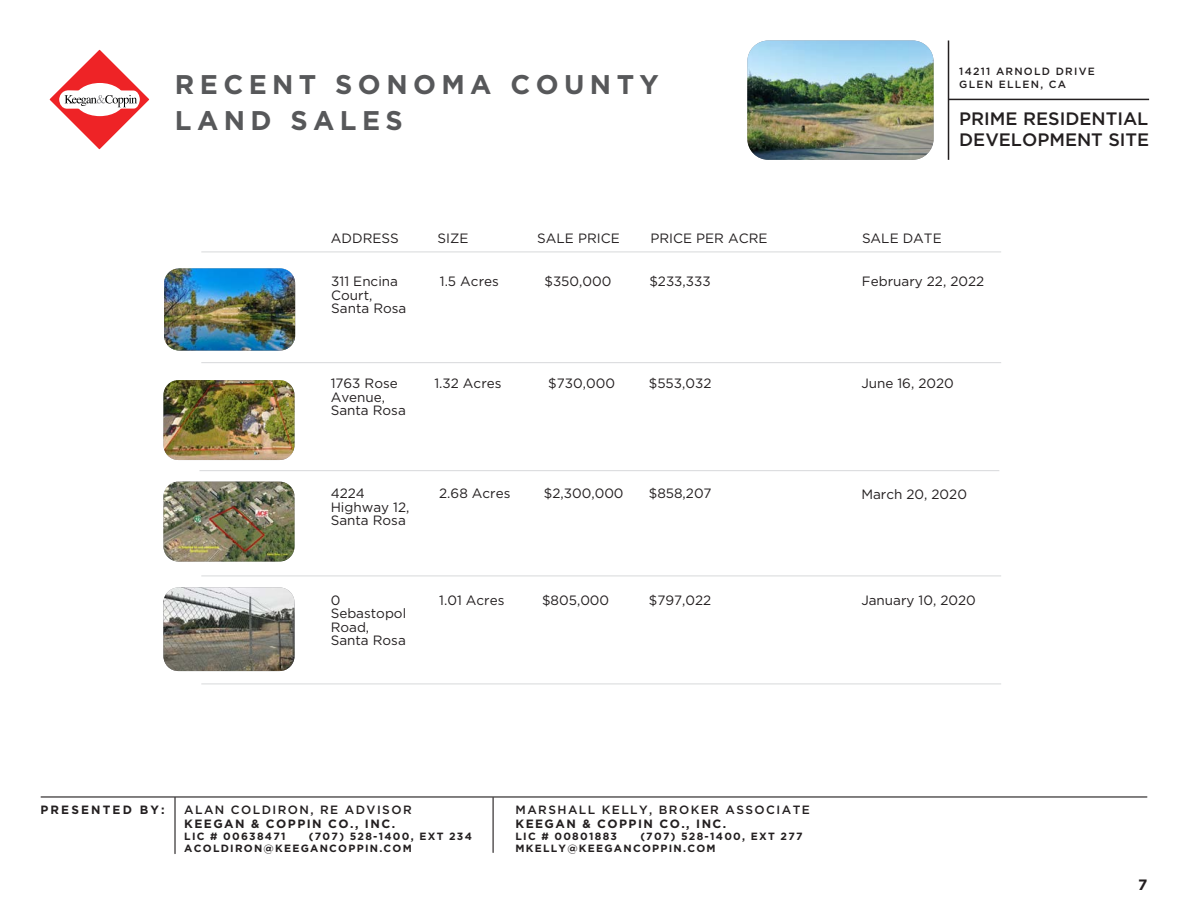
<style>
.page{position:relative;width:1188px;height:918px;background:#fff}
.page>*{position:absolute;margin:0;border:0;box-sizing:border-box;transform-origin:0 0}
._18_19_Goth_Bold{font:700 27px "Gotham";letter-spacing:.2em;color:#57585a}
.t1{font:500 18px/21px "Gotham";color:#231f20}
.t2{font:700 15px "Gotham";color:#231f20}
._7_9_Times_Reg{font:13.5px/13.5px "Gotham";color:#231f20}
.t3{font:500 12px "Gotham";letter-spacing:.12em;color:#231f20}
.t4{font:700 12px "Gotham";letter-spacing:.12em;color:#231f20}
.t5{font:700 12px "Gotham";letter-spacing:.18em;color:#231f20}
.t6{font:700 10.5px/12px "Gotham";letter-spacing:.12em;color:#231f20}
.t7{font:500 10.5px/12.6px "Gotham";letter-spacing:.12em;color:#231f20}
</style>
<div class="page">
<hr style="left:201px;top:251px;width:800px;height:1px;background:#dcdddf">
<hr style="left:201px;top:575px;width:800px;height:1px;background:#dcdddf">
<hr style="left:201px;top:362px;width:800px;height:1px;background:#dcdddf">
<hr style="left:201px;top:683px;width:800px;height:1px;background:#dcdddf">
<img style="left:163px;top:380px;width:132px;height:80px">
<img style="left:163px;top:482px;width:132px;height:80px">
<img style="left:163px;top:587px;width:132px;height:84px">
<hr style="left:199px;top:470px;width:800px;height:1px;background:#dcdddf">
<img style="left:164px;top:268px;width:131px;height:82px">
<hr style="left:949px;top:99px;width:200px;height:1px;background:#231f20">
<hr style="left:948px;top:40px;width:1px;height:120px;background:#231f20">
<img style="left:747px;top:40px;width:187px;height:120px">
<svg style="left:50px;top:50px;width:99px;height:99px"></svg>
<hr style="left:493px;top:798px;width:1px;height:54px;background:#231f20">
<hr style="left:41px;top:796px;width:1106px;height:2px;background:#231f20">
<hr style="left:174px;top:798px;width:2px;height:56px;background:#231f20">
<p class="_18_19_Goth_Bold" style="left:175px;top:68px;width:485px">RECENT SONOMA COUNTY</p>
<p class="_18_19_Goth_Bold" style="left:175px;top:104px;width:229px">LAND SALES</p>
<p class="t7" style="left:959px;top:65px;width:137px">14211 ARNOLD DRIVE<br>GLEN ELLEN, CA</p>
<h2 class="t1" style="left:959px;top:108px;width:192px">PRIME RESIDENTIAL<br>DEVELOPMENT SITE</h2>
<p class="_7_9_Times_Reg" style="left:331px;top:232px;width:69px">ADDRESS</p>
<p class="_7_9_Times_Reg" style="left:438px;top:232px;width:32px">SIZE</p>
<p class="_7_9_Times_Reg" style="left:537px;top:232px;width:84px">SALE PRICE</p>
<p class="_7_9_Times_Reg" style="left:651px;top:232px;width:119px">PRICE PER ACRE</p>
<p class="_7_9_Times_Reg" style="left:862px;top:232px;width:81px">SALE DATE</p>
<p class="_7_9_Times_Reg" style="left:331px;top:274px;width:77px">311 Encina<br>Court,<br>Santa Rosa</p>
<p class="_7_9_Times_Reg" style="left:440px;top:274px;width:61px">1.5 Acres</p>
<p class="_7_9_Times_Reg" style="left:544px;top:274px;width:69px">$350,000</p>
<p class="_7_9_Times_Reg" style="left:649px;top:274px;width:63px">$233,333</p>
<p class="_7_9_Times_Reg" style="left:862px;top:274px;width:124px">February 22, 2022</p>
<p class="_7_9_Times_Reg" style="left:331px;top:376px;width:77px">1763 Rose<br>Avenue,<br>Santa Rosa</p>
<p class="_7_9_Times_Reg" style="left:434px;top:376px;width:69px">1.32 Acres</p>
<p class="_7_9_Times_Reg" style="left:548px;top:376px;width:68px">$730,000</p>
<p class="_7_9_Times_Reg" style="left:649px;top:376px;width:64px">$553,032</p>
<p class="_7_9_Times_Reg" style="left:861px;top:376px;width:94px">June 16, 2020</p>
<p class="_7_9_Times_Reg" style="left:331px;top:486px;width:80px">4224<br>Highway 12,<br>Santa Rosa</p>
<p class="_7_9_Times_Reg" style="left:439px;top:486px;width:73px">2.68 Acres</p>
<p class="_7_9_Times_Reg" style="left:544px;top:486px;width:81px">$2,300,000</p>
<p class="_7_9_Times_Reg" style="left:649px;top:486px;width:64px">$858,207</p>
<p class="_7_9_Times_Reg" style="left:861px;top:487px;width:107px">March 20, 2020</p>
<p class="_7_9_Times_Reg" style="left:331px;top:593px;width:77px">0<br>Sebastopol<br>Road,<br>Santa Rosa</p>
<p class="_7_9_Times_Reg" style="left:439px;top:593px;width:67px">1.01 Acres</p>
<p class="_7_9_Times_Reg" style="left:542px;top:593px;width:69px">$805,000</p>
<p class="_7_9_Times_Reg" style="left:649px;top:593px;width:64px">$797,022</p>
<p class="_7_9_Times_Reg" style="left:861px;top:593px;width:116px">January 10, 2020</p>
<p class="t5" style="left:40px;top:803px;width:126px">PRESENTED BY:</p>
<p class="t3" style="left:184px;top:803px;width:229px">ALAN COLDIRON, RE ADVISOR</p>
<p class="t4" style="left:184px;top:816px;width:212px">KEEGAN &amp; COPPIN CO., INC.</p>
<p class="t6" style="left:184px;top:830px;width:103px">LIC # 00638471</p>
<p class="t6" style="left:184px;top:830px;width:289px;text-indent:125px">(707) 528-1400, EXT 234<br>ACOLDIRON@KEEGANCOPPIN.COM</p>
<p class="t3" style="left:515px;top:803px;width:296px">MARSHALL KELLY, BROKER ASSOCIATE</p>
<p class="t4" style="left:515px;top:816px;width:212px">KEEGAN &amp; COPPIN CO., INC.</p>
<p class="t6" style="left:515px;top:830px;width:103px">LIC # 00801883</p>
<p class="t6" style="left:515px;top:830px;width:289px;text-indent:125px">(707) 528-1400, EXT 277<br>MKELLY@KEEGANCOPPIN.COM</p>
<p class="t2" style="left:1138px;top:876px;width:11px">7</p>
</div>
